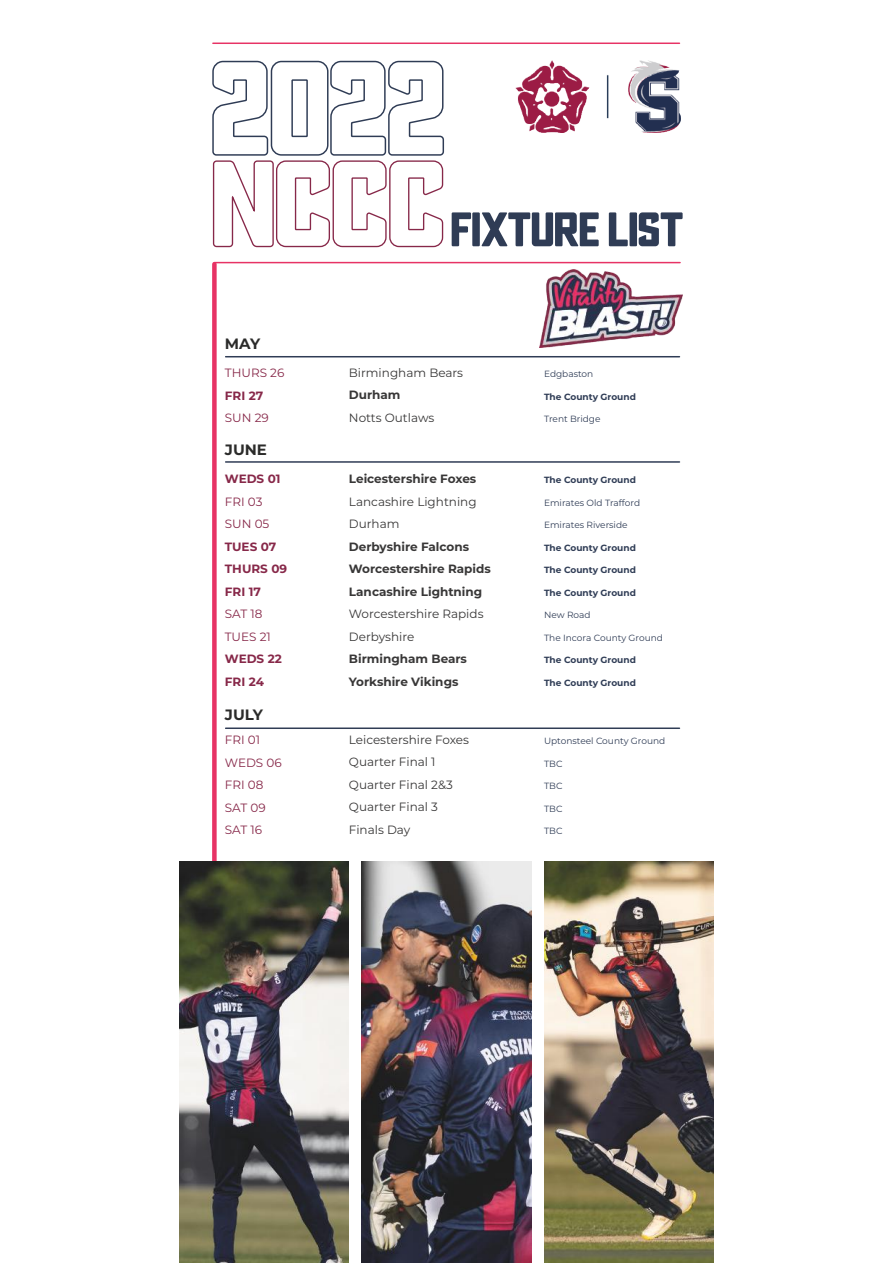
<style>
.page{position:relative;width:893px;height:1263px;background:#fff}
.page>*{position:absolute;margin:0;border:0;box-sizing:border-box;transform-origin:0 0}
.t1{font:700 15px "Montserrat";color:#2b2b2a}
.t2{font:12px/22.5px "Montserrat";color:#383737}
.t3{font:700 12px/22.5px "Montserrat";color:#383737}
.t4{font:12px/22.5px "Montserrat";color:#872849}
.t5{font:700 12px/22.5px "Montserrat";color:#872849}
.t6{font:9px "Montserrat";color:#2f3c55}
.t7{font:700 9px "Montserrat";color:#2f3c55}
</style>
<div class="page">
<img style="left:544px;top:862px;width:170px;height:401px">
<img style="left:362px;top:862px;width:169px;height:401px">
<hr style="left:213px;top:43px;width:466px;height:1px;background:#e73365">
<div style="left:212px;top:264px;width:5px;height:602px;background:#e73365"></div>
<hr style="left:214px;top:262px;width:466px;height:1px;background:#e73365">
<svg style="left:212px;top:60px;width:233px;height:188px"></svg>
<svg style="left:452px;top:212px;width:231px;height:34px"></svg>
<img style="left:179px;top:862px;width:170px;height:401px">
<img style="left:516px;top:61px;width:165px;height:71px">
<hr style="left:226px;top:356px;width:453px;height:1px;background:#2f3c55">
<hr style="left:226px;top:461px;width:453px;height:2px;background:#2f3c55">
<hr style="left:226px;top:727px;width:453px;height:2px;background:#2f3c55">
<img style="left:539px;top:270px;width:143px;height:78px">
<p class="t1" style="left:225px;top:332px;width:37px">MAY</p>
<p class="t4" style="left:225px;top:361px;width:61px">THURS 26</p>
<p class="t5" style="left:225px;top:384px;width:40px">FRI 27</p>
<p class="t4" style="left:225px;top:406px;width:45px">SUN 29</p>
<p class="t1" style="left:225px;top:439px;width:44px">JUNE</p>
<p class="t5" style="left:225px;top:467px;width:57px">WEDS 01</p>
<p class="t4" style="left:225px;top:490px;width:46px">FRI 03<br>SUN 05</p>
<p class="t5" style="left:225px;top:535px;width:64px">TUES 07<br>THURS 09<br>FRI 17</p>
<p class="t4" style="left:225px;top:602px;width:47px">SAT 18<br>TUES 21</p>
<p class="t5" style="left:225px;top:647px;width:58px">WEDS 22<br>FRI 24</p>
<p class="t2" style="left:349px;top:361px;width:116px">Birmingham Bears</p>
<p class="t3" style="left:349px;top:383px;width:53px">Durham</p>
<p class="t2" style="left:349px;top:406px;width:87px">Notts Outlaws</p>
<p class="t3" style="left:349px;top:467px;width:129px">Leicestershire Foxes</p>
<p class="t2" style="left:349px;top:490px;width:129px">Lancashire Lightning<br>Durham</p>
<p class="t3" style="left:349px;top:535px;width:143px">Derbyshire Falcons<br>Worcestershire Rapids<br>Lancashire Lightning</p>
<p class="t2" style="left:349px;top:602px;width:136px">Worcestershire Rapids<br>Derbyshire</p>
<p class="t3" style="left:349px;top:647px;width:120px">Birmingham Bears<br>Yorkshire Vikings</p>
<p class="t6" style="left:544px;top:368px;width:51px">Edgbaston</p>
<p class="t7" style="left:544px;top:390px;width:93px">The County Ground</p>
<p class="t6" style="left:544px;top:413px;width:58px">Trent Bridge</p>
<p class="t7" style="left:544px;top:473px;width:93px">The County Ground</p>
<p class="t6" style="left:544px;top:496px;width:98px">Emirates Old Trafford</p>
<p class="t6" style="left:544px;top:519px;width:85px">Emirates Riverside</p>
<p class="t7" style="left:544px;top:541px;width:93px">The County Ground</p>
<p class="t7" style="left:544px;top:563px;width:93px">The County Ground</p>
<p class="t7" style="left:544px;top:586px;width:93px">The County Ground</p>
<p class="t6" style="left:544px;top:609px;width:48px">New Road</p>
<p class="t6" style="left:544px;top:631px;width:120px">The Incora County Ground</p>
<p class="t7" style="left:544px;top:653px;width:93px">The County Ground</p>
<p class="t7" style="left:544px;top:676px;width:93px">The County Ground</p>
<p class="t1" style="left:225px;top:704px;width:40px">JULY</p>
<p class="t4" style="left:225px;top:728px;width:58px">FRI 01<br>WEDS 06<br>FRI 08<br>SAT 09<br>SAT 16</p>
<p class="t2" style="left:349px;top:728px;width:122px">Leicestershire Foxes<br>Quarter Final 1<br>Quarter Final 2&amp;3<br>Quarter Final 3<br>Finals Day</p>
<p class="t6" style="left:544px;top:735px;width:123px">Uptonsteel County Ground</p>
<p class="t6" style="left:544px;top:757px;width:20px">TBC</p>
<p class="t6" style="left:544px;top:780px;width:20px">TBC</p>
<p class="t6" style="left:544px;top:802px;width:20px">TBC</p>
<p class="t6" style="left:544px;top:825px;width:20px">TBC</p>
</div>
